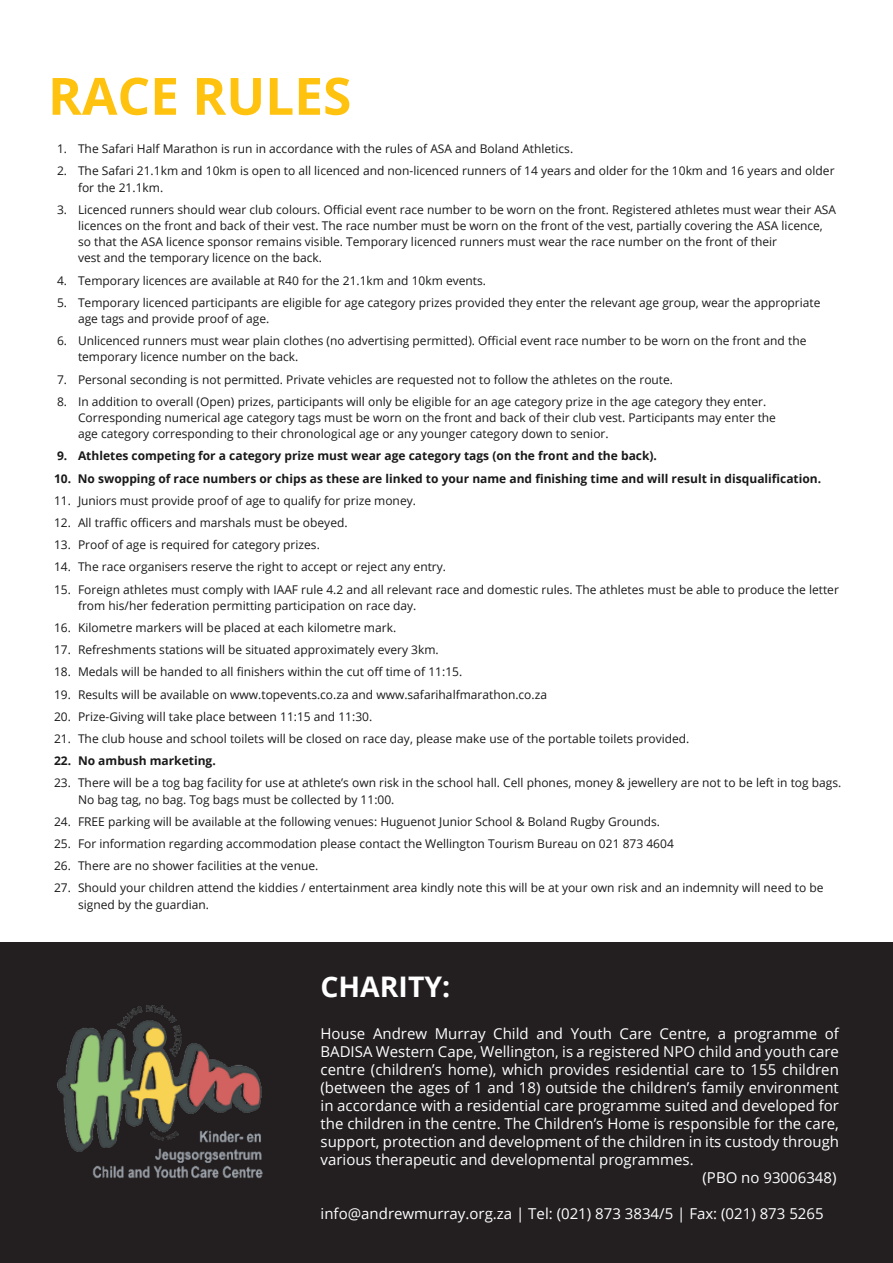
<style>
.page{position:relative;width:893px;height:1263px;background:#fff}
.page>*{position:absolute;margin:0;border:0;box-sizing:border-box;transform-origin:0 0}
.t1{font:700 51.45px "Open Sans";color:#ffc20e}
.t2{font:700 28.35px "Open Sans";color:#fff}
.t3{font:15px "Open Sans";color:#fff}
.t4{font:12px/16.2px "Open Sans";color:#191919}
.t5{font:700 12px/22.2px "Open Sans";color:#191919}
</style>
<div class="page">
<div style="left:0;top:943px;width:893px;height:320px;background:#231f20"></div>
<img style="left:57px;top:1005px;width:206px;height:173px">
<h1 class="t1" style="left:48px;top:60px;width:305px">RACE RULES</h1>
<p class="t4" style="left:57px;top:140px;width:518px">1. The Safari Half Marathon is run in accordance with the rules of ASA and Boland Athletics.</p>
<p class="t4" style="left:78px;top:163px;width:758px;text-indent:-21px">2. The Safari 21.1km and 10km is open to all licenced and non-licenced runners of 14 years and older for the 10km and 16 years and older for the 21.1km.</p>
<p class="t4" style="left:57px;top:201px;width:12px">3.</p>
<p class="t4" style="left:78px;top:217px;width:746px">licences on the front and back of their vest. The race number must be worn on the front of the vest, partially covering the ASA licence, so that the ASA licence sponsor remains visible. Temporary licenced runners must wear the race number on the front of their<br>vest and the temporary licence on the back.</p>
<p class="t4" style="left:57px;top:272px;width:430px">4. Temporary licences are available at R40 for the 21.1km and 10km events.</p>
<p class="t4" style="left:78px;top:294px;width:744px;text-indent:-21px">5. Temporary licenced participants are eligible for age category prizes provided they enter the relevant age group, wear the appropriate age tags and provide proof of age.</p>
<p class="t4" style="left:57px;top:332px;width:12px">6.</p>
<p class="t4" style="left:78px;top:349px;width:222px">temporary licence number on the back.</p>
<p class="t4" style="left:57px;top:371px;width:618px">7. Personal seconding is not permitted. Private vehicles are requested not to follow the athletes on the route.</p>
<p class="t4" style="left:78px;top:393px;width:699px;text-indent:-21px">8. In addition to overall (Open) prizes, participants will only be eligible for an age category prize in the age category they enter.<br>Corresponding numerical age category tags must be worn on the front and back of their club vest. Participants may enter the age category corresponding to their chronological age or any younger category down to senior.</p>
<p class="t5" style="left:54px;top:445px;width:604px">9. Athletes competing for a category prize must wear age category tags (on the front and the back).<br>10.</p>
<p class="t4" style="left:54px;top:489px;width:363px;line-height:22.2px">11. Juniors must provide proof of age to qualify for prize money.<br>12.</p>
<p class="t4" style="left:54px;top:536px;width:267px">13. Proof of age is required for category prizes.</p>
<p class="t4" style="left:54px;top:559px;width:394px">14. The race organisers reserve the right to accept or reject any entry.</p>
<p class="t4" style="left:78px;top:581px;width:762px;text-indent:-24px">15. Foreign athletes must comply with IAAF rule 4.2 and all relevant race and domestic rules. The athletes must be able to produce the letter from his/her federation permitting participation on race day.</p>
<p class="t4" style="left:54px;top:619px;width:344px">16. Kilometre markers will be placed at each kilometre mark.</p>
<p class="t4" style="left:54px;top:638px;width:386px;line-height:22.2px">17. Refreshments stations will be situated approximately every 3km.<br>18.</p>
<p class="t4" style="left:54px;top:686px;width:494px">19. Results will be available on www.topevents.co.za and www.safarihalfmarathon.co.za</p>
<p class="t4" style="left:54px;top:708px;width:320px">20. Prize-Giving will take place between 11:15 and 11:30.</p>
<p class="t4" style="left:54px;top:730px;width:637px">21. The club house and school toilets will be closed on race day, please make use of the portable toilets provided.</p>
<p class="t5" style="left:54px;top:749px;width:163px">22. No ambush marketing.</p>
<p class="t4" style="left:78px;top:775px;width:765px;text-indent:-24px">23. There will be a tog bag facility for use at athlete’s own risk in the school hall. Cell phones, money &amp; jewellery are not to be left in tog bags.<br>No bag tag, no bag. Tog bags must be collected by 11:00.</p>
<p class="t4" style="left:54px;top:813px;width:607px">24. FREE parking will be available at the following venues: Huguenot Junior School &amp; Boland Rugby Grounds.</p>
<p class="t4" style="left:54px;top:835px;width:621px">25. For information regarding accommodation please contact the Wellington Tourism Bureau on 021 873 4604</p>
<p class="t4" style="left:54px;top:857px;width:266px">26. There are no shower facilities at the venue.</p>
<p class="t4" style="left:78px;top:880px;width:747px;text-indent:-24px">27. Should your children attend the kiddies / entertainment area kindly note this will be at your own risk and an indemnity will need to be signed by the guardian.</p>
<p class="t4" style="left:78px;top:201px;width:760px">Licenced runners should wear club colours. Official event race number to be worn on the front. Registered athletes must wear their ASA</p>
<p class="t4" style="left:78px;top:332px;width:730px">Unlicenced runners must wear plain clothes (no advertising permitted). Official event race number to be worn on the front and the</p>
<p class="t5" style="left:78px;top:467px;width:745px">No swopping of race numbers or chips as these are linked to your name and finishing time and will result in disqualification.</p>
<p class="t4" style="left:78px;top:514px;width:271px">All traffic officers and marshals must be obeyed.</p>
<p class="t4" style="left:78px;top:664px;width:386px">Medals will be handed to all finishers within the cut off time of 11:15.</p>
<h2 class="t2" style="left:320px;top:966px;width:131px">CHARITY:</h2>
<p class="t3" style="left:320px;top:1023px;width:520px">House Andrew Murray Child and Youth Care Centre, a programme of</p>
<p class="t3" style="left:320px;top:1041px;width:520px">BADISA Western Cape, Wellington, is a registered NPO child and youth care</p>
<p class="t3" style="left:321px;top:1059px;width:520px">centre (children’s home), which provides residential care to 155 children</p>
<p class="t3" style="left:321px;top:1077px;width:520px">(between the ages of 1 and 18) outside the children’s family environment</p>
<p class="t3" style="left:321px;top:1095px;width:520px">in accordance with a residential care programme suited and developed for</p>
<p class="t3" style="left:321px;top:1113px;width:520px">the children in the centre. The Children’s Home is responsible for the care,</p>
<p class="t3" style="left:321px;top:1131px;width:520px">support, protection and development of the children in its custody through</p>
<p class="t3" style="left:321px;top:1149px;width:375px">various therapeutic and developmental programmes.</p>
<p class="t3" style="left:702px;top:1167px;width:136px">(PBO no 93006348)</p>
<p class="t3" style="left:321px;top:1203px;width:505px">info@andrewmurray.org.za | Tel: (021) 873 3834/5 | Fax: (021) 873 5265</p>
</div>
